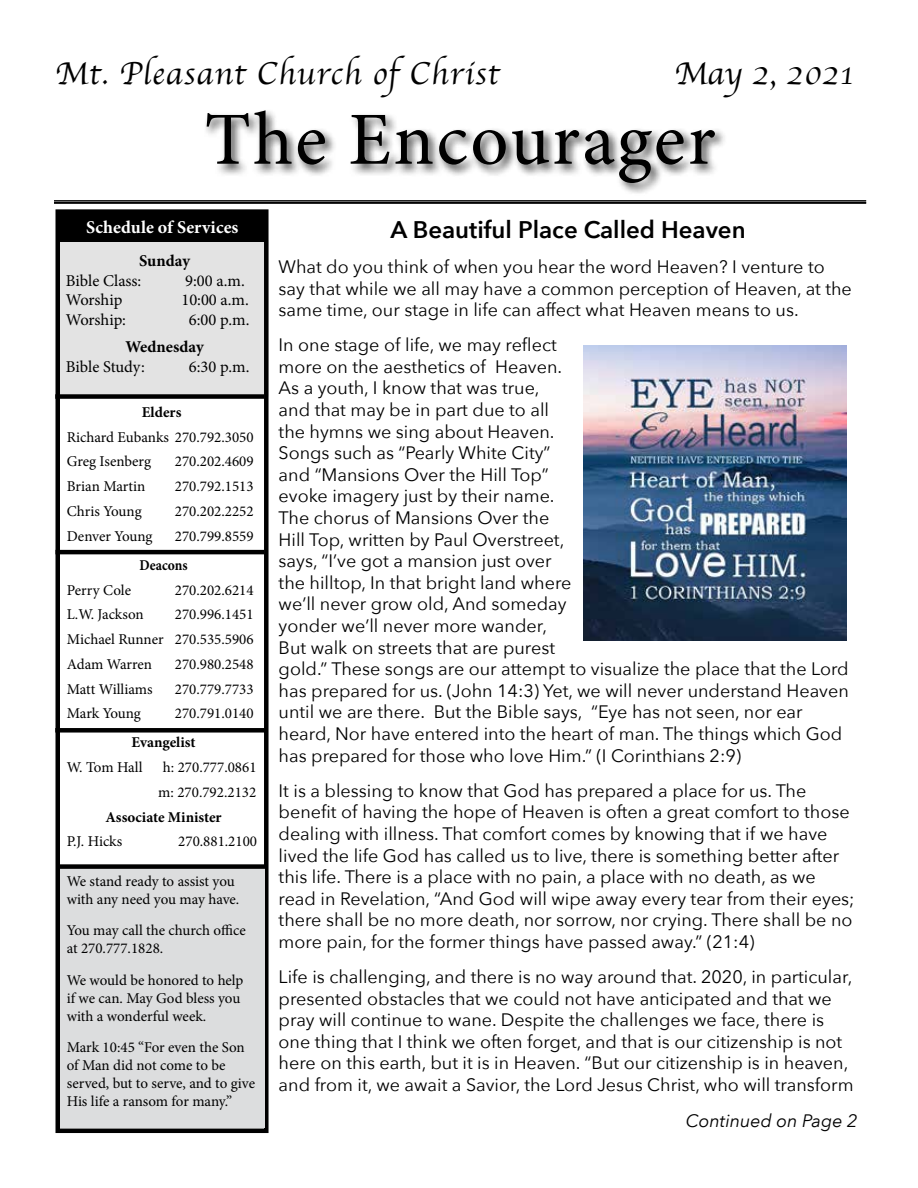
<style>
.page{position:relative;width:918px;height:1188px;background:#fff}
.page>*{position:absolute;margin:0;border:0;box-sizing:border-box;transform-origin:0 0}
.t1{font:75px "Minion Pro";letter-spacing:.03em;color:#000}
.t2{font:33px "Apple Chancery";letter-spacing:.03em;color:#000}
.t3{font:600 24px "Avenir Next";color:#000}
.t4{font:18px/21.6px "Avenir Next";color:#000}
.t5{font:700 18px "Minion Pro";letter-spacing:.005em;color:#fff}
.t6{font:italic 18px "Avenir Next";color:#000}
.t7{font:16.5px "Minion Pro";letter-spacing:-.005em;color:#000}
.t8{font:700 16.5px "Minion Pro";color:#000}
.t9{font:15px/18px "Minion Pro";color:#000}
.t10{font:700 15px "Minion Pro";color:#000}
.t11{font:700 15px "Minion Pro";color:#000;scale:.9 1}
</style>
<div class="page">
<div style="left:203px;top:108px;width:524px;height:88px;background:#000;opacity:.75"></div>
<div style="left:56px;top:209px;width:213px;height:924px;border:4px solid #000"></div>
<div style="left:59px;top:241px;width:209px;height:155px;background:#e3e3e3"></div>
<div style="left:58px;top:240px;width:211px;height:157px;border:2px solid #000"></div>
<div style="left:58px;top:211px;width:209px;height:31px;background:#000"></div>
<div style="left:60px;top:868px;width:204px;height:260px;background:#dcddde"></div>
<div style="left:55px;top:394px;width:209px;height:5px;background:#000"></div>
<hr style="left:56px;top:550px;width:208px;height:4px;background:#000">
<div style="left:55px;top:728px;width:210px;height:5px;background:#000"></div>
<hr style="left:54px;top:202px;width:812px;height:2px;background:#000">
<hr style="left:54px;top:201px;width:812px;height:1px;background:#000">
<div style="left:58px;top:864px;width:210px;height:5px;background:#000"></div>
<img style="left:583px;top:345px;width:264px;height:296px">
<h2 class="t2" style="left:55px;top:47px;width:446px">Mt. Pleasant Church of Christ</h2>
<h2 class="t2" style="left:674px;top:47px;width:181px">May 2, 2021</h2>
<h1 class="t1" style="left:205px;top:90px;width:513px">The Encourager</h1>
<p class="t5" style="left:86px;top:214px;width:154px">Schedule of Services</p>
<p class="t8" style="left:139px;top:249px;width:52px">Sunday</p>
<p class="t7" style="left:66px;top:269px;width:77px">Bible Class:</p>
<p class="t7" style="left:185px;top:269px;width:61px">9:00 a.m.</p>
<p class="t7" style="left:66px;top:289px;width:58px">Worship</p>
<p class="t7" style="left:181px;top:289px;width:69px">10:00 a.m.</p>
<p class="t7" style="left:66px;top:309px;width:62px">Worship:</p>
<p class="t7" style="left:189px;top:309px;width:62px">6:00 p.m.</p>
<p class="t8" style="left:125px;top:335px;width:80px">Wednesday</p>
<p class="t7" style="left:66px;top:355px;width:80px">Bible Study:</p>
<p class="t7" style="left:189px;top:355px;width:62px">6:30 p.m.</p>
<p class="t10" style="left:142px;top:402px;width:41px">Elders</p>
<p class="t9" style="left:67px;top:425px;width:188px;line-height:24.8px">Richard Eubanks 270.792.3050<br>Greg Isenberg</p>
<p class="t9" style="left:175px;top:453px;width:80px">270.202.4609</p>
<p class="t9" style="left:67px;top:477px;width:80px">Brian Martin</p>
<p class="t9" style="left:175px;top:477px;width:80px">270.792.1513</p>
<p class="t9" style="left:67px;top:502px;width:76px">Chris Young</p>
<p class="t9" style="left:175px;top:502px;width:80px">270.202.2252</p>
<p class="t9" style="left:67px;top:527px;width:87px">Denver Young</p>
<p class="t9" style="left:175px;top:527px;width:80px">270.799.8559</p>
<p class="t11" style="left:140px;top:554px;width:55px">Deacons</p>
<p class="t9" style="left:67px;top:581px;width:66px">Perry Cole</p>
<p class="t9" style="left:175px;top:581px;width:80px">270.202.6214</p>
<p class="t9" style="left:67px;top:606px;width:78px">L.W. Jackson</p>
<p class="t9" style="left:67px;top:602px;width:188px;line-height:24.8px;text-align:justify;text-indent:108px">270.996.1451<br>Michael Runner 270.535.5906<br>Adam Warren</p>
<p class="t9" style="left:175px;top:655px;width:80px">270.980.2548</p>
<p class="t9" style="left:67px;top:680px;width:87px">Matt Williams</p>
<p class="t9" style="left:175px;top:680px;width:80px">270.779.7733</p>
<p class="t9" style="left:67px;top:705px;width:76px">Mark Young</p>
<p class="t9" style="left:175px;top:705px;width:80px">270.791.0140</p>
<p class="t10" style="left:132px;top:732px;width:66px">Evangelist</p>
<p class="t9" style="left:67px;top:758px;width:77px">W. Tom Hall</p>
<p class="t9" style="left:158px;top:755px;width:100px;line-height:24.8px;text-align:center">h: 270.777.0861 m: 270.792.2132</p>
<p class="t10" style="left:106px;top:806px;width:118px">Associate Minister</p>
<p class="t9" style="left:67px;top:833px;width:57px">P.J. Hicks</p>
<p class="t9" style="left:178px;top:833px;width:80px">270.881.2100</p>
<p class="t9" style="left:67px;top:872px;width:174px">We stand ready to assist you with any need you may have.</p>
<p class="t9" style="left:67px;top:922px;width:181px">You may call the church office at 270.777.1828.</p>
<p class="t9" style="left:67px;top:971px;width:178px">We would be honored to help if we can. May God bless you with a wonderful week.</p>
<p class="t9" style="left:67px;top:1039px;width:190px">Mark 10:45 “For even the Son of Man did not come to be served, but to serve, and to give<br>His life a ransom for many.”</p>
<h3 class="t3" style="left:390px;top:209px;width:357px">A Beautiful Place Called Heaven</h3>
<p class="t4" style="left:279px;top:255px;width:575px">What do you think of when you hear the word Heaven? I venture to say that while we all may have a common perception of Heaven, at the same time, our stage in life can affect what Heaven means to us.</p>
<p class="t4" style="left:279px;top:333px;width:572px">In one stage of life, we may reflect<br>more on the aesthetics of Heaven.<br>As a youth, I know that was true,<br>and that may be in part due to all<br>the hymns we sing about Heaven.<br>Songs such as “Pearly White City”<br>and “Mansions Over the Hill Top”<br>evoke imagery just by their name.<br>The chorus of Mansions Over the<br>Hill Top, written by Paul Overstreet,<br>says, “I’ve got a mansion just over<br>the hilltop, In that bright land where<br>we’ll never grow old, And someday<br>yonder we’ll never more wander,<br>But walk on streets that are purest<br>gold.” These songs are our attempt to visualize the place that the Lord has prepared for us. (John 14:3) Yet, we will never understand Heaven until we are there. But the Bible says, “Eye has not seen, nor ear heard, Nor have entered into the heart of man. The things which God has prepared for those who love Him.” (I Corinthians 2:9)</p>
<p class="t4" style="left:279px;top:779px;width:578px">It is a blessing to know that God has prepared a place for us. The benefit of having the hope of Heaven is often a great comfort to those dealing with illness. That comfort comes by knowing that if we have lived the life God has called us to live, there is something better after this life. There is a place with no pain, a place with no death, as we read in Revelation, “And God will wipe away every tear from their eyes; there shall be no more death, nor sorrow, nor crying. There shall be no more pain, for the former things have passed away.” (21:4)</p>
<p class="t4" style="left:279px;top:965px;width:576px">Life is challenging, and there is no way around that. 2020, in particular, presented obstacles that we could not have anticipated and that we pray will continue to wane. Despite the challenges we face, there is one thing that I think we often forget, and that is our citizenship is not here on this earth, but it is in Heaven. “But our citizenship is in heaven, and from it, we await a Savior, the Lord Jesus Christ, who will transform</p>
<p class="t6" style="left:686px;top:1106px;width:173px">Continued on Page 2</p>
</div>
